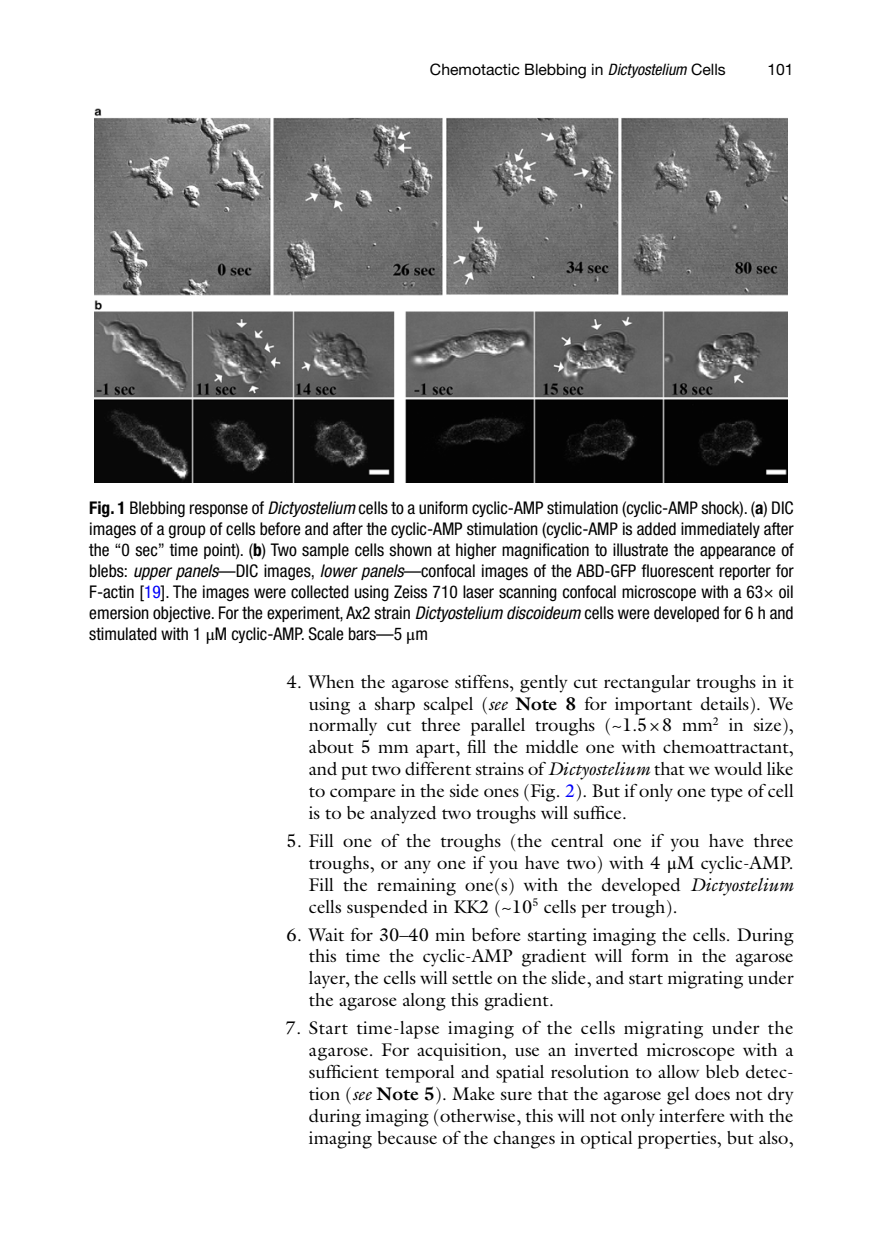
<style>
.page{position:relative;width:883px;height:1260px;background:#fff}
.page>*{position:absolute;margin:0;border:0;box-sizing:border-box;transform-origin:0 0}
.t1{font:18.38px/21.9px "Txqqwm Galliard";color:#000;text-align:justify}
.t2{font:condensed 17.5px/21px "Lhvnmg Helvetica Neue";color:#000;text-align:justify}
.t3{font:15.75px "Spbnyw Helvetica Neue";color:#000}
.s1{font-family:"Jdrpgw Helvetica Neue";font-style:italic;font-stretch:condensed}
.s2{font-family:"Xwpjvp Helvetica Neue";font-weight:700}
.s3{font-family:"Jdrpgw Helvetica Neue";font-style:italic}
.s4{color:#0000fa}
.s5{font-family:"Tcgjgj STIX General";font-stretch:normal}
.s6{font-family:"Bhnjnh Galliard";font-style:italic}
.s7{font-family:"Wdhdrr Galliard";font-weight:700}
.s8{font-family:"Tcgjgj STIX General"}
</style>
<div class="page">
<img style="left:95px;top:108px;width:693px;height:375px">
<p class="t3" style="left:430px;top:64px;width:297px">Chemotactic Blebbing in <span class="s1">Dictyostelium</span> Cells</p>
<p class="t3" style="left:767px;top:64px;width:28px">101</p>
<p class="t2" style="left:89px;top:499px;width:706px"><span class="s2">Fig. 1</span> Blebbing response of <span class="s3">Dictyostelium</span> cells to a uniform cyclic-AMP stimulation (cyclic-AMP shock). ( <span class="s2">a</span> ) DIC images of a group of cells before and after the cyclic-AMP stimulation (cyclic-AMP is added immediately after the “0 sec” time point). ( <span class="s2">b</span> ) Two sample cells shown at higher magnification to illustrate the appearance of blebs : <span class="s3">upper panels</span> —DIC images, <span class="s3">lower panels</span> —confocal images of the ABD- GFP fluorescent reporter for F-actin [ <span class="s4">19</span> ]. The images were collected using Zeiss 710 laser scanning confocal microscope with a 63× oil emersion objective. For the experiment, Ax2 strain <span class="s3">Dictyostelium discoideum</span> cells were developed for 6 h and stimulated with 1 <span class="s5">μ</span>M cyclic-AMP. Scale bars—5 <span class="s5">μ</span>m</p>
<p class="t1" style="left:309px;top:672px;width:486px;text-indent:-22px">4. When the agarose stiffens, gently cut rectangular troughs in it using a sharp scalpel ( <span class="s6">see</span> <span class="s7">Note 8</span> for important details). We normally cut three parallel troughs (~1.5 × 8 mm <sup>2</sup> in size), about 5 mm apart, fill the middle one with chemoattractant , and put two different strains of <span class="s6">Dictyostelium</span> that we would like to compare in the side ones (Fig. <span class="s4">2</span>). But if only one type of cell is to be analyzed two troughs will suffice.</p>
<p class="t1" style="left:309px;top:832px;width:486px;text-indent:-22px">5. Fill one of the troughs (the central one if you have three troughs, or any one if you have two) with 4 <span class="s8">μ</span>M cyclic-AMP.<br>Fill the remaining one(s) with the developed <span class="s6">Dictyostelium </span>cells suspended in KK2 (~10 <sup>5</sup> cells per trough).</p>
<p class="t1" style="left:309px;top:925px;width:486px;text-indent:-22px">6. Wait for 30–40 min before starting imaging the cells. During this time the cyclic-AMP gradient will form in the agarose layer, the cells will settle on the slide, and start migrating under the agarose along this gradient.</p>
<p class="t1" style="left:309px;top:1019px;width:486px;text-indent:-23px">7. Start time-lapse imaging of the cells migrating under the agarose. For acquisition, use an inverted microscope with a sufficient temporal and spatial resolution to allow bleb detec&shy;tion ( <span class="s6">see</span> <span class="s7">Note 5</span>). Make sure that the agarose gel does not dry during imaging (otherwise, this will not only interfere with the imaging because of the changes in optical properties, but also,</p>
</div>
